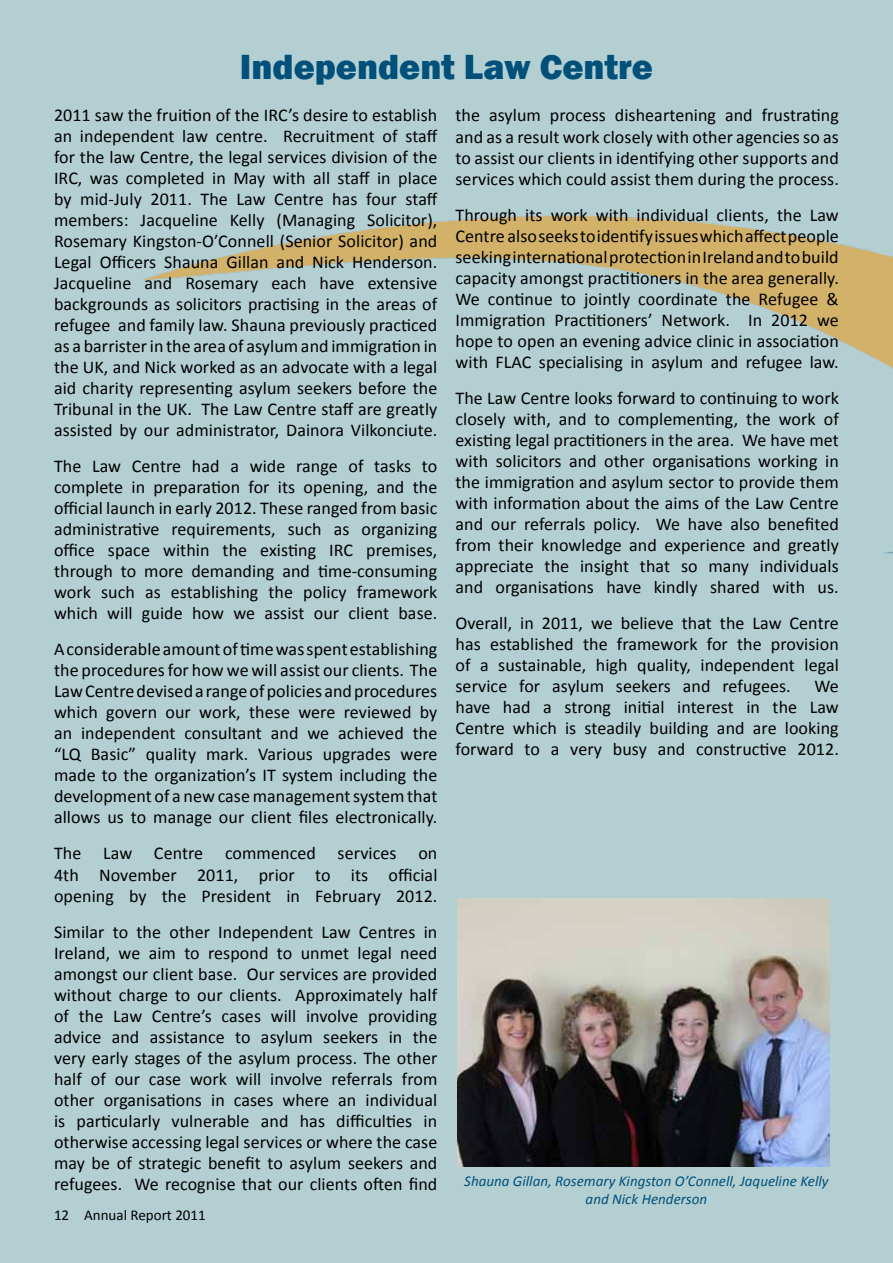
<style>
.page{position:relative;width:893px;height:1263px;background:#b4cfd2}
.page>*{position:absolute;margin:0;border:0;box-sizing:border-box;transform-origin:0 0}
.t1{font:800 36px "Franklin Gothic";color:#00507a}
.t2{font:18px/21px "Calibri";letter-spacing:.005em;color:#000;text-align:justify}
.t3{font:italic 15px/18px "Calibri";color:#00507a;text-align:center}
.t4{font:15px "Calibri";color:#000}
</style>
<div class="page">
<img style="left:142px;top:215px;width:751px;height:339px">
<img style="left:457px;top:898px;width:373px;height:268px">
<h1 class="t1" style="left:240px;top:44px;width:415px">Independent Law Centre</h1>
<p class="t2" style="left:54px;top:105px;width:385px">2011 saw the fruition of the IRC’s desire to establish an independent law centre. Recruitment of staff for the law Centre, the legal services division of the IRC, was completed in May with all staff in place by mid-July 2011. The Law Centre has four staff members: Jacqueline Kelly (Managing Solicitor), Rosemary Kingston-O’Connell (Senior Solicitor) and Legal Officers Shauna Gillan and Nick Henderson.<br>Jacqueline and Rosemary each have extensive backgrounds as solicitors practising in the areas of refugee and family law. Shauna previously practiced as a barrister in the area of asylum and immigration in the UK, and Nick worked as an advocate with a legal aid charity representing asylum seekers before the Tribunal in the UK. The Law Centre staff are greatly assisted by our administrator, Dainora Vilkonciute.</p>
<p class="t2" style="left:54px;top:456px;width:385px">The Law Centre had a wide range of tasks to complete in preparation for its opening, and the official launch in early 2012. These ranged from basic administrative requirements, such as organizing office space within the existing IRC premises, through to more demanding and time-consuming work such as establishing the policy framework which will guide how we assist our client base.</p>
<p class="t2" style="left:54px;top:639px;width:385px">A considerable amount of time was spent establishing the procedures for how we will assist our clients. The Law Centre devised a range of policies and procedures which govern our work, these were reviewed by an independent consultant and we achieved the “LQ Basic” quality mark. Various upgrades were made to the organization’s IT system including the development of a new case management system that allows us to manage our client files electronically.</p>
<p class="t2" style="left:54px;top:843px;width:385px">The Law Centre commenced services on 4th November 2011, prior to its official opening by the President in February 2012.</p>
<p class="t2" style="left:54px;top:921px;width:385px">Similar to the other Independent Law Centres in Ireland, we aim to respond to unmet legal need amongst our client base. Our services are provided without charge to our clients. Approximately half of the Law Centre’s cases will involve providing advice and assistance to asylum seekers in the very early stages of the asylum process. The other half of our case work will involve referrals from other organisations in cases where an individual is particularly vulnerable and has difficulties in otherwise accessing legal services or where the case may be of strategic benefit to asylum seekers and refugees. We recognise that our clients often find</p>
<p class="t2" style="left:455px;top:105px;width:385px">the asylum process disheartening and frustrating and as a result work closely with other agencies so as to assist our clients in identifying other supports and services which could assist them during the process.</p>
<p class="t2" style="left:455px;top:204px;width:385px">Through its work with individual clients, the Law Centre also seeks to identify issues which affect people seeking international protection in Ireland and to build capacity amongst practitioners in the area generally.<br>We continue to jointly coordinate the Refugee &amp; Immigration Practitioners’ Network. In 2012 we hope to open an evening advice clinic in association with FLAC specialising in asylum and refugee law.</p>
<p class="t2" style="left:455px;top:387px;width:385px">The Law Centre looks forward to continuing to work closely with, and to complementing, the work of existing legal practitioners in the area. We have met with solicitors and other organisations working in the immigration and asylum sector to provide them with information about the aims of the Law Centre and our referrals policy. We have also benefited from their knowledge and experience and greatly appreciate the insight that so many individuals and organisations have kindly shared with us.</p>
<p class="t2" style="left:455px;top:612px;width:385px">Overall, in 2011, we believe that the Law Centre has established the framework for the provision of a sustainable, high quality, independent legal service for asylum seekers and refugees.</p>
<p class="t2" style="left:455px;top:675px;width:385px;text-indent:359px">We have had a strong initial interest in the Law Centre which is steadily building and are looking forward to a very busy and constructive 2012.</p>
<p class="t3" style="left:464px;top:1172px;width:366px">Shauna Gillan, Rosemary Kingston O’Connell, Jaqueline Kelly and Nick Henderson</p>
<p class="t4" style="left:54px;top:1206px;width:153px">12 Annual Report 2011</p>
</div>
